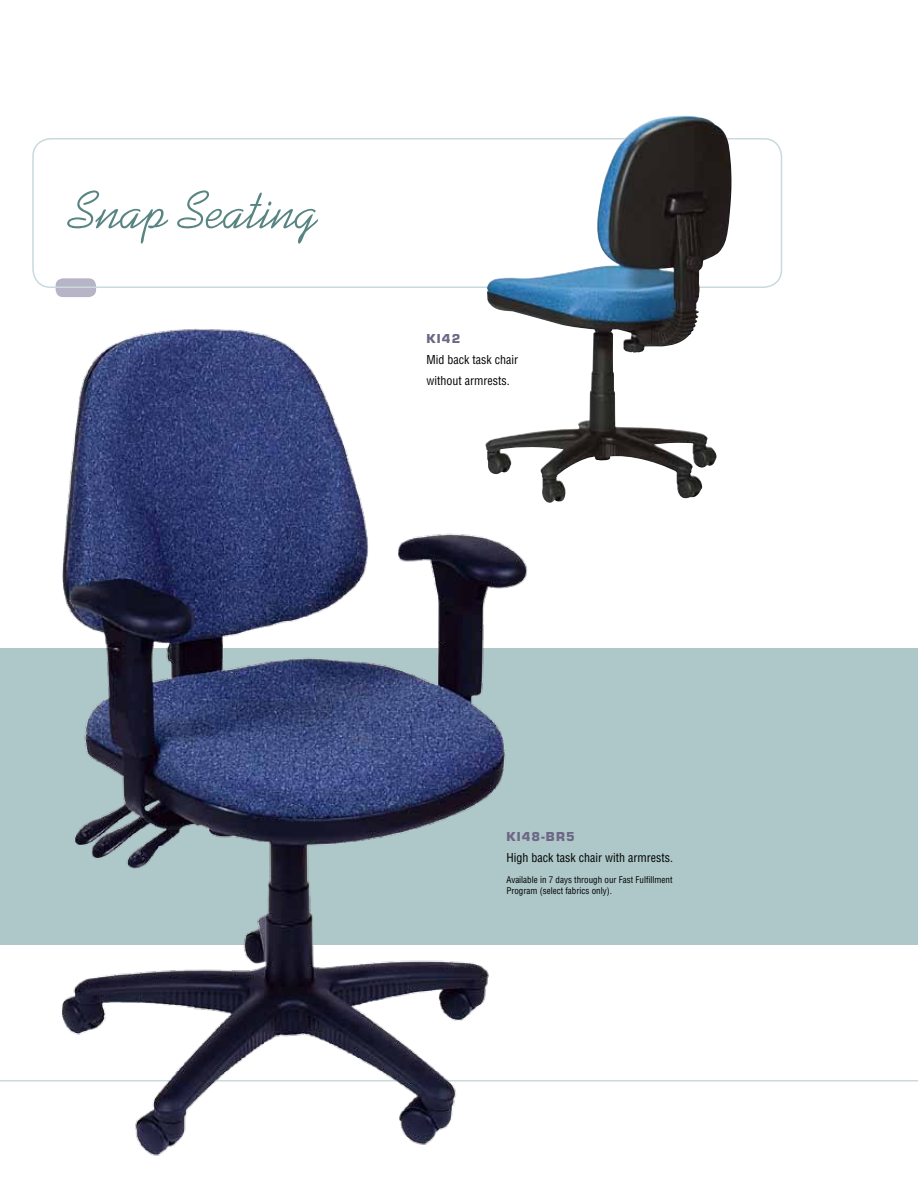
<style>
.page{position:relative;width:918px;height:1188px;background:#fff}
.page>*{position:absolute;margin:0;border:0;box-sizing:border-box;transform-origin:0 0}
.t1{font:54px "Kaufmann";color:#588482}
.t2{font:condensed 12px/21px "Helvetica";color:#000}
.t3{font:700 12px "Eurostile";letter-spacing:.1em;color:#6c6687}
.t4{font:condensed 9px/10.8px "Helvetica";color:#000}
</style>
<div class="page">
<div style="left:0;top:648px;width:918px;height:182px;background:#aec7c8"></div>
<div style="left:56px;top:278px;width:40px;height:19px;background:#b8b4c7;border-radius:8px"></div>
<div style="left:32px;top:138px;width:750px;height:150px;border:2px solid #c8dadc;border-radius:18px"></div>
<svg style="left:0;top:830px;width:918px;height:252px"></svg>
<img style="left:24px;top:287px;width:532px;height:869px">
<img style="left:0;top:75px;width:1px;height:607px">
<img style="left:485px;top:116px;width:232px;height:388px">
<h1 class="t1" style="left:71px;top:180px;width:249px">Snap Seating</h1>
<h2 class="t3" style="left:427px;top:331px;width:35px">KI42</h2>
<h2 class="t2" style="left:427px;top:349px;width:93px">Mid back task chair without armrests.</h2>
<h2 class="t3" style="left:506px;top:829px;width:70px">KI48-BR5</h2>
<h2 class="t2" style="left:506px;top:847px;width:168px">High back task chair with armrests.</h2>
<p class="t4" style="left:506px;top:874px;width:168px">Available in 7 days through our Fast Fulfillment<br>Program (select fabrics only).</p>
</div>
